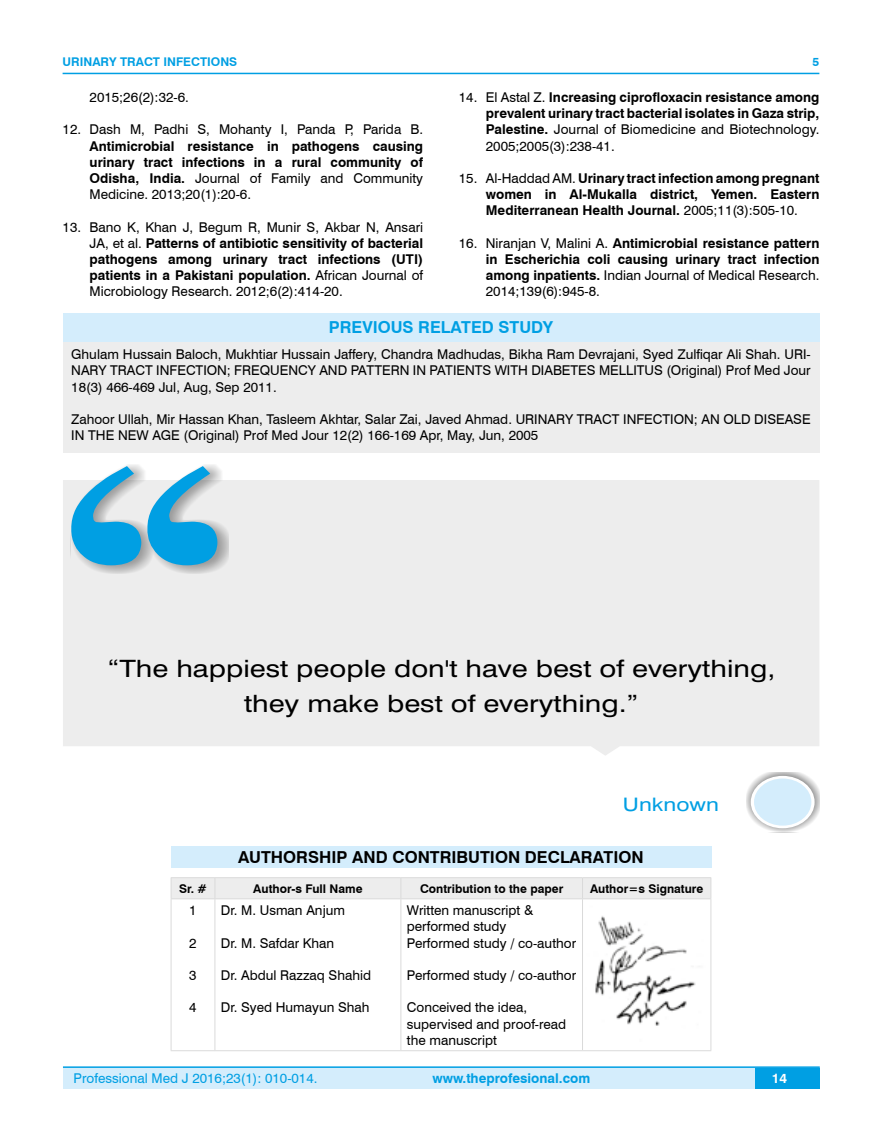
<style>
.page{position:relative;width:882px;height:1145px;background:#fff}
.page>*{position:absolute;margin:0;border:0;box-sizing:border-box;transform-origin:0 0}
.t1{font:23.85px/35.4px "Swiss 721 BT";color:#000;text-align:center;scale:1.22 1}
.t2{font:18.6px "Swiss 721 BT";color:#009fe3;scale:1.22 1}
.t3{font:700 16.5px "Swiss 721 BT";color:#000}
.t4{font:700 16.5px "Swiss 721 BT";color:#009fe3}
.t5{font:700 13.5px/16.2px "Swiss 721 BT";color:#000;text-align:justify}
.t6{font:13.5px/16.2px "Swiss 721 BT";color:#000}
.t7{font:13.5px "Swiss 721 BT";color:#009fe3}
.t8{font:700 13.5px "Swiss 721 BT";color:#009fe3}
.t9{font:700 13.5px "Swiss 721 BT";color:#fff}
.t10{font:700 12px "Swiss 721 BT";color:#000}
.t11{font:700 12px "Swiss 721 BT";color:#009fe3}
.s1{font-weight:400}
</style>
<div class="page">
<div style="left:63px;top:1067px;width:756px;height:21px;background:#d4edfc"></div>
<hr style="left:63px;top:1066px;width:756px;height:2px;background:#009fe3">
<div style="left:754px;top:1068px;width:65px;height:20px;background:#009fe3"></div>
<hr style="left:63px;top:73px;width:756px;height:1px;background:#009fe3">
<div style="left:63px;top:341px;width:756px;height:111px;background:#ededed"></div>
<div style="left:63px;top:313px;width:756px;height:28px;background:#d4edfc"></div>
<div style="left:171px;top:846px;width:540px;height:22px;background:#d4edfc"></div>
<div style="left:171px;top:877px;width:540px;height:21px;background:#ededed"></div>
<hr style="left:171px;top:898px;width:44px;height:1px;background:#dadada">
<hr style="left:171px;top:899px;width:1px;height:151px;background:#dadada">
<hr style="left:215px;top:898px;width:185px;height:1px;background:#dadada">
<hr style="left:214px;top:899px;width:1px;height:151px;background:#dadada">
<hr style="left:400px;top:898px;width:182px;height:1px;background:#dadada">
<hr style="left:400px;top:899px;width:1px;height:151px;background:#dadada">
<hr style="left:582px;top:898px;width:129px;height:1px;background:#dadada">
<hr style="left:582px;top:899px;width:1px;height:151px;background:#dadada">
<hr style="left:710px;top:899px;width:1px;height:151px;background:#dadada">
<hr style="left:171px;top:1050px;width:44px;height:1px;background:#dadada">
<hr style="left:215px;top:1050px;width:185px;height:1px;background:#dadada">
<hr style="left:400px;top:1050px;width:182px;height:1px;background:#dadada">
<hr style="left:582px;top:1050px;width:129px;height:1px;background:#dadada">
<img style="left:595px;top:916px;width:101px;height:110px">
<div style="left:63px;top:480px;width:756px;height:275px;background:#ededed"></div>
<div style="left:71px;top:465px;width:158px;height:109px;background:#000;opacity:.35"></div>
<svg style="left:71px;top:466px;width:146px;height:99px;background:#70bee0"></svg>
<div style="left:745px;top:772px;width:74px;height:60px;background:#000;opacity:.49"></div>
<div style="left:752px;top:777px;width:60px;height:50px;background:#d4edfc;border-radius:50%"></div>
<div style="left:750px;top:775px;width:64px;height:53px;border:3px solid #fff;border-radius:50%"></div>
<p class="t11" style="left:63px;top:53px;width:176px">URINARY TRACT INFECTIONS</p>
<p class="t6" style="left:90px;top:89px;width:101px">2015;26(2):32-6.</p>
<p class="t6" style="left:63px;top:121px;width:362px">12. Dash M, Padhi S, Mohanty I, Panda P, Parida B.</p>
<p class="t5" style="left:90px;top:137px;width:335px">Antimicrobial resistance in pathogens causing urinary tract infections in a rural community of Odisha, India. <span class="s1">Journal of Family and Community Medicine. 2013;20(1):20-6.</span></p>
<p class="t5" style="left:90px;top:218px;width:335px;text-indent:-27px"><span class="s1">13. Bano K, Khan J, Begum R, Munir S, Akbar N, Ansari JA, et al.</span> Patterns of antibiotic sensitivity of bacterial pathogens among urinary tract infections (UTI) patients in a Pakistani population. <span class="s1">African Journal of Microbiology Research. 2012;6(2):414-20.</span></p>
<p class="t11" style="left:812px;top:53px;width:8px">5</p>
<p class="t5" style="left:485px;top:89px;width:335px;text-indent:-27px"><span class="s1">14. El Astal Z.</span> Increasing ciprofloxacin resistance among prevalent urinary tract bacterial isolates in Gaza strip, Palestine. <span class="s1">Journal of Biomedicine and Biotechnology.<br>2005;2005(3):238-41.</span></p>
<p class="t5" style="left:485px;top:170px;width:335px;text-indent:-27px"><span class="s1">15. Al-Haddad AM.</span> Urinary tract infection among pregnant women in Al-Mukalla district, Yemen. Eastern Mediterranean Health Journal. <span class="s1">2005;11(3):505-10.</span></p>
<p class="t5" style="left:485px;top:234px;width:335px;text-indent:-27px"><span class="s1">16. Niranjan V, Malini A.</span> Antimicrobial resistance pattern in Escherichia coli causing urinary tract infection among inpatients. <span class="s1">Indian Journal of Medical Research.<br>2014;139(6):945-8.</span></p>
<p class="t4" style="left:328px;top:316px;width:226px">PREVIOUS RELATED STUDY</p>
<p class="t6" style="left:71px;top:346px;width:740px;text-align:justify">Ghulam Hussain Baloch, Mukhtiar Hussain Jaffery, Chandra Madhudas, Bikha Ram Devrajani, Syed Zulfiqar Ali Shah. URI-NARY TRACT INFECTION; FREQUENCY AND PATTERN IN PATIENTS WITH DIABETES MELLITUS (Original) Prof Med Jour 18(3) 466-469 Jul, Aug, Sep 2011.</p>
<p class="t6" style="left:71px;top:410px;width:740px">Zahoor Ullah, Mir Hassan Khan, Tasleem Akhtar, Salar Zai, Javed Ahmad. URINARY TRACT INFECTION; AN OLD DISEASE<br>IN THE NEW AGE (Original) Prof Med Jour 12(2) 166-169 Apr, May, Jun, 2005</p>
<h1 class="t1" style="left:107px;top:650px;width:548px">“ The happiest people don't have best of everything, they make best of everything.”</h1>
<h2 class="t2" style="left:622px;top:791px;width:80px">Unknown</h2>
<p class="t3" style="left:238px;top:846px;width:406px">AUTHORSHIP AND CONTRIBUTION DECLARATION</p>
<p class="t10" style="left:179px;top:880px;width:29px">Sr. #</p>
<p class="t10" style="left:253px;top:880px;width:111px">Author-s Full Name</p>
<p class="t10" style="left:420px;top:880px;width:145px">Contribution to the paper</p>
<p class="t10" style="left:589px;top:880px;width:115px">Author=s Signature</p>
<p class="t6" style="left:189px;top:901px;width:9px">1</p>
<p class="t6" style="left:189px;top:934px;width:9px">2</p>
<p class="t6" style="left:189px;top:966px;width:9px">3</p>
<p class="t6" style="left:189px;top:999px;width:9px">4</p>
<p class="t6" style="left:406px;top:901px;width:171px">Written manuscript &amp; performed study<br>Performed study / co-author</p>
<p class="t6" style="left:406px;top:966px;width:171px">Performed study / co-author</p>
<p class="t6" style="left:406px;top:999px;width:161px">Conceived the idea, supervised and proof-read the manuscript</p>
<p class="t6" style="left:221px;top:901px;width:126px">Dr. M. Usman Anjum</p>
<p class="t6" style="left:221px;top:934px;width:115px">Dr. M. Safdar Khan</p>
<p class="t6" style="left:221px;top:966px;width:152px">Dr. Abdul Razzaq Shahid</p>
<p class="t6" style="left:221px;top:999px;width:150px">Dr. Syed Humayun Shah</p>
<p class="t7" style="left:74px;top:1069px;width:245px">Professional Med J 2016;23(1): 010-014.</p>
<p class="t8" style="left:432px;top:1069px;width:159px">www.theprofesional.com</p>
<p class="t9" style="left:771px;top:1069px;width:17px">14</p>
</div>
